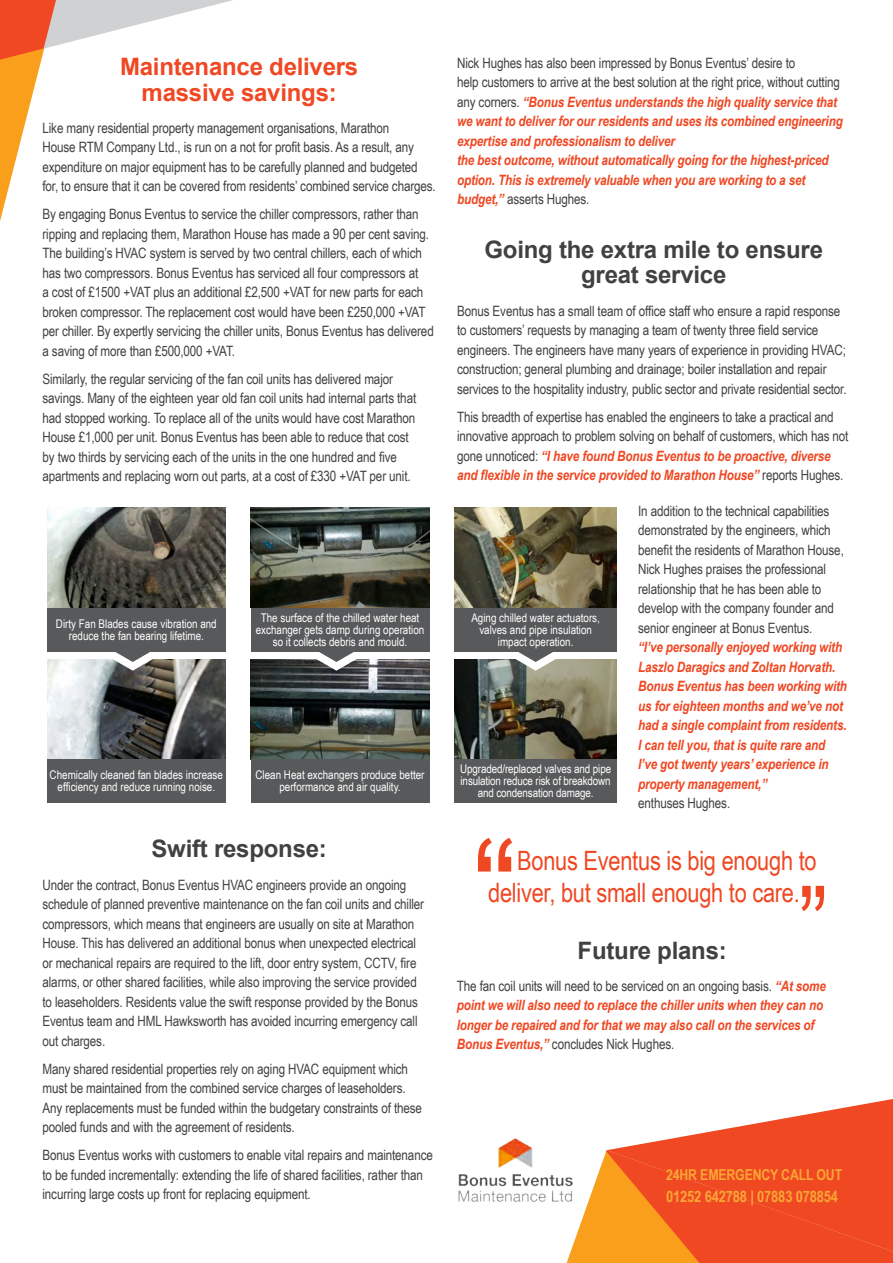
<style>
.page{position:relative;width:893px;height:1263px;background:#fff}
.page>*{position:absolute;margin:0;border:0;box-sizing:border-box;transform-origin:0 0}
.t1{font:26.7px/31.7px "Arial Narrow";letter-spacing:-.01em;color:#ef4823}
.t2{font:700 24px/25.8px "Arial";letter-spacing:-.01em;color:#414042;text-align:center}
.t3{font:700 24px/25.8px "Arial";letter-spacing:-.01em;color:#ef4823;text-align:center}
.t4{font:700 15.75px "Arial Narrow";letter-spacing:-.01em;color:#faa734}
.t5{font:700 15px "Arial Narrow";letter-spacing:-.01em;color:#faa734}
.t6{font:14.25px/19.5px "Arial Narrow";letter-spacing:-.01em;color:#414042}
.t7{font:italic 700 14.25px/19.5px "Arial Narrow";letter-spacing:-.01em;color:#ef4823}
.t8{font:12px/12px "Arial Narrow";color:#fff;text-align:center}
.s1{font-weight:400;font-style:normal;color:#414042}
.s2{font-weight:700;font-style:italic;color:#ef4823}
</style>
<div class="page">
<svg style="left:567px;top:1099px;width:326px;height:164px"></svg>
<img style="left:454px;top:659px;width:163px;height:100px">
<img style="left:251px;top:659px;width:178px;height:100px">
<img style="left:47px;top:659px;width:179px;height:100px">
<svg style="left:63px;top:651px;width:139px;height:26px"></svg>
<svg style="left:267px;top:651px;width:139px;height:26px"></svg>
<svg style="left:466px;top:651px;width:139px;height:26px"></svg>
<img style="left:454px;top:508px;width:163px;height:100px">
<img style="left:47px;top:508px;width:179px;height:100px">
<img style="left:251px;top:508px;width:178px;height:100px">
<div style="left:47px;top:608px;width:179px;height:43px;background:#58595b"></div>
<div style="left:47px;top:759px;width:179px;height:44px;background:#58595b"></div>
<div style="left:251px;top:759px;width:178px;height:44px;background:#58595b"></div>
<div style="left:454px;top:759px;width:163px;height:44px;background:#58595b"></div>
<div style="left:251px;top:608px;width:178px;height:43px;background:#58595b"></div>
<div style="left:454px;top:608px;width:163px;height:43px;background:#58595b"></div>
<img style="left:458px;top:1137px;width:121px;height:67px">
<svg style="left:478px;top:838px;width:34px;height:33px"></svg>
<svg style="left:801px;top:886px;width:23px;height:25px"></svg>
<svg style="left:0;top:0;width:233px;height:221px"></svg>
<p class="t7" style="left:457px;top:52px;width:387px"><span class="s1">Nick Hughes has also been impressed by Bonus Eventus’ desire to<br>help customers to arrive at the best solution at the right price, without cutting any corners.</span> “Bonus Eventus understands the high quality service that we want to deliver for our residents and uses its combined engineering expertise and professionalism to deliver<br>the best outcome, without automatically going for the highest-priced option. This is extremely valuable when you are working to a set budget,” <span class="s1">asserts Hughes.</span></p>
<h2 class="t2" style="left:485px;top:237px;width:340px">Going the extra mile to ensure great service</h2>
<p class="t6" style="left:457px;top:300px;width:391px">Bonus Eventus has a small team of office staff who ensure a rapid response to customers’ requests by managing a team of twenty three field service engineers. The engineers have many years of experience in providing HVAC; construction; general plumbing and drainage; boiler installation and repair services to the hospitality industry, public sector and private residential sector.</p>
<p class="t6" style="left:457px;top:406px;width:393px">This breadth of expertise has enabled the engineers to take a practical and innovative approach to problem solving on behalf of customers, which has not gone unnoticed: <span class="s2">“I have found Bonus Eventus to be proactive, diverse and flexible in the service provided to Marathon House”</span> reports Hughes.</p>
<p class="t6" style="left:638px;top:500px;width:207px">In addition to the technical capabilities demonstrated by the engineers, which benefit the residents of Marathon House, Nick Hughes praises the professional relationship that he has been able to develop with the company founder and senior engineer at Bonus Eventus.</p>
<p class="t7" style="left:638px;top:637px;width:210px">“I’ve personally enjoyed working with Laszlo Daragics and Zoltan Horvath.<br>Bonus Eventus has been working with us for eighteen months and we’ve not had a single complaint from residents.<br>I can tell you, that is quite rare and I’ve got twenty years’ experience in property management,”</p>
<p class="t6" style="left:638px;top:793px;width:94px">enthuses Hughes.</p>
<h2 class="t3" style="left:120px;top:54px;width:240px">Maintenance delivers massive savings:</h2>
<p class="t6" style="left:43px;top:118px;width:395px">Like many residential property management organisations, Marathon<br>House RTM Company Ltd., is run on a not for profit basis. As a result, any expenditure on major equipment has to be carefully planned and budgeted for, to ensure that it can be covered from residents’ combined service charges.</p>
<p class="t6" style="left:43px;top:204px;width:393px">By engaging Bonus Eventus to service the chiller compressors, rather than ripping and replacing them, Marathon House has made a 90 per cent saving.<br>The building’s HVAC system is served by two central chillers, each of which has two compressors. Bonus Eventus has serviced all four compressors at<br>a cost of £1500 +VAT plus an additional £2,500 +VAT for new parts for each broken compressor. The replacement cost would have been £250,000 +VAT per chiller. By expertly servicing the chiller units, Bonus Eventus has delivered a saving of more than £500,000 +VAT.</p>
<p class="t6" style="left:43px;top:369px;width:375px">Similarly, the regular servicing of the fan coil units has delivered major savings. Many of the eighteen year old fan coil units had internal parts that had stopped working. To replace all of the units would have cost Marathon House £1,000 per unit. Bonus Eventus has been able to reduce that cost by two thirds by servicing each of the units in the one hundred and five apartments and replacing worn out parts, at a cost of £330 +VAT per unit.</p>
<p class="t8" style="left:256px;top:611px;width:170px">The surface of the chilled water heat exchanger gets damp during operation so it collects debris and mould.</p>
<p class="t8" style="left:471px;top:611px;width:130px">Aging chilled water actuators, valves and pipe insulation impact operation.</p>
<p class="t8" style="left:56px;top:617px;width:162px">Dirty Fan Blades cause vibration and reduce the fan bearing lifetime.</p>
<p class="t8" style="left:50px;top:769px;width:175px">Chemically cleaned fan blades increase efficiency and reduce running noise.</p>
<p class="t8" style="left:256px;top:769px;width:171px">Clean Heat exchangers produce better performance and air quality.</p>
<p class="t8" style="left:460px;top:763px;width:152px">Upgraded/replaced valves and pipe insulation reduce risk of breakdown and condensation damage.</p>
<h2 class="t2" style="left:152px;top:837px;width:177px">Swift response:</h2>
<p class="t6" style="left:43px;top:874px;width:383px">Under the contract, Bonus Eventus HVAC engineers provide an ongoing schedule of planned preventive maintenance on the fan coil units and chiller compressors, which means that engineers are usually on site at Marathon House. This has delivered an additional bonus when unexpected electrical or mechanical repairs are required to the lift, door entry system, CCTV, fire alarms, or other shared facilities, while also improving the service provided to leaseholders. Residents value the swift response provided by the Bonus Eventus team and HML Hawksworth has avoided incurring emergency call out charges.</p>
<p class="t6" style="left:43px;top:1058px;width:381px">Many shared residential properties rely on aging HVAC equipment which must be maintained from the combined service charges of leaseholders.<br>Any replacements must be funded within the budgetary constraints of these pooled funds and with the agreement of residents.</p>
<p class="t6" style="left:43px;top:1145px;width:392px">Bonus Eventus works with customers to enable vital repairs and maintenance to be funded incrementally: extending the life of shared facilities, rather than incurring large costs up front for replacing equipment.</p>
<h1 class="t1" style="left:488px;top:844px;width:330px;text-indent:29px">Bonus Eventus is big enough to deliver, but small enough to care.</h1>
<h2 class="t2" style="left:578px;top:938px;width:151px">Future plans:</h2>
<p class="t7" style="left:457px;top:975px;width:371px"><span class="s1">The fan coil units will need to be serviced on an ongoing basis.</span> “At some point we will also need to replace the chiller units when they can no longer be repaired and for that we may also call on the services of Bonus Eventus,” <span class="s1">concludes Nick Hughes.</span></p>
<p class="t5" style="left:666px;top:1163px;width:178px">24HR EMERGENCY CALL OUT</p>
<p class="t4" style="left:666px;top:1184px;width:173px">01252 642788 | 07883 078854</p>
</div>
